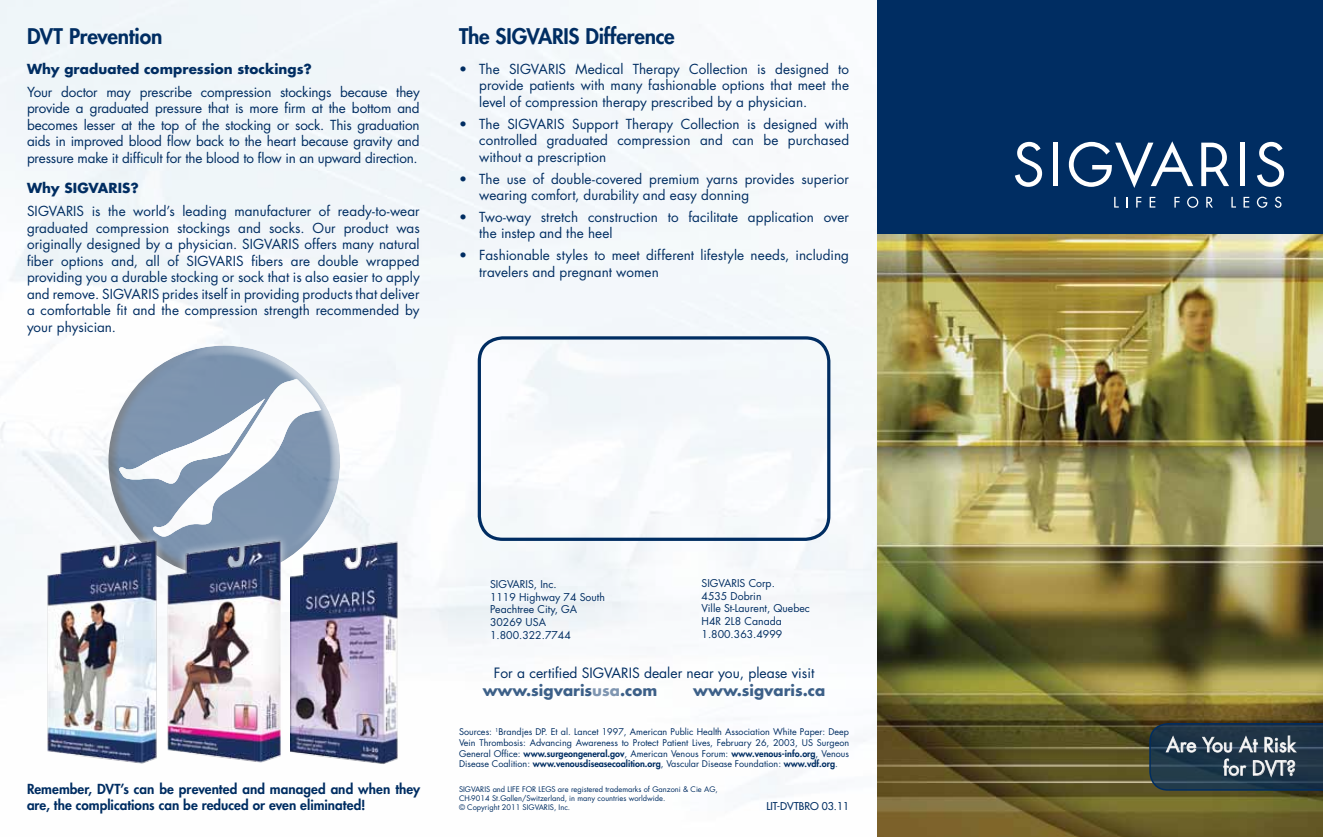
<style>
.page{position:relative;width:1323px;height:837px;background:#fff}
.page>*{position:absolute;margin:0;border:0;box-sizing:border-box;transform-origin:0 0}
.t1{font:800 21px "Futura";letter-spacing:-.01em;color:#002d62}
.t2{font:19.5px/23.4px "Futura";color:#fff;text-align:right}
.t3{font:700 15px "Futura";color:#3d6088}
.t4{font:13.8px "Futura";color:#002d62}
.t5{font:13.5px/16.5px "Futura";letter-spacing:.005em;color:#002d62;text-align:justify}
.t6{font:800 13.5px/16.5px "Futura";letter-spacing:.005em;color:#002d62}
.t7{font:700 13.5px "Futura";letter-spacing:.005em;color:#002d62}
.t8{font:10.5px/12.6px "Futura";color:#002d62}
.t9{font:10.5px "Futura";color:#002d62}
.t10{font:9px/10.8px "Futura";color:#002d62;text-align:justify}
.t11{font:7.5px/9px "Futura";color:#002d62}
.s1{color:#8096b1}
.s2{font-weight:800}
</style>
<div class="page">
<img style="left:0;top:0;width:878px;height:837px">
<div style="left:122px;top:344px;width:219px;height:223px;background:#fff;opacity:.75"></div>
<div style="left:107px;top:349px;width:200px;height:229px;background:#000;opacity:.75"></div>
<img style="left:878px;top:233px;width:445px;height:604px">
<div style="left:478px;top:336px;width:352px;height:205px;border:3px solid #002d62;border-radius:23px"></div>
<svg style="left:1149px;top:723px;width:174px;height:68px;background:#2d4355"></svg>
<div style="left:878px;top:0;width:445px;height:233px;background:#002d62"></div>
<svg style="left:1015px;top:142px;width:27px;height:45px"></svg>
<div style="left:1053px;top:143px;width:5px;height:43px;background:#fff"></div>
<div style="left:1240px;top:143px;width:5px;height:43px;background:#fff"></div>
<svg style="left:1257px;top:142px;width:27px;height:45px"></svg>
<svg style="left:1201px;top:143px;width:28px;height:43px"></svg>
<svg style="left:1069px;top:141px;width:124px;height:47px"></svg>
<svg style="left:1114px;top:197px;width:5px;height:11px"></svg>
<svg style="left:1126px;top:197px;width:2px;height:11px"></svg>
<svg style="left:1136px;top:197px;width:5px;height:11px"></svg>
<svg style="left:1150px;top:197px;width:5px;height:11px"></svg>
<svg style="left:1174px;top:197px;width:6px;height:11px"></svg>
<svg style="left:1187px;top:197px;width:11px;height:11px"></svg>
<svg style="left:1206px;top:197px;width:7px;height:11px"></svg>
<svg style="left:1231px;top:197px;width:5px;height:11px"></svg>
<svg style="left:1244px;top:197px;width:5px;height:11px"></svg>
<svg style="left:1257px;top:197px;width:10px;height:11px"></svg>
<svg style="left:1275px;top:197px;width:7px;height:11px"></svg>
<div style="left:158px;top:533px;width:131px;height:237px;background:#fff;opacity:.75"></div>
<img style="left:166px;top:536px;width:115px;height:229px">
<div style="left:39px;top:532px;width:126px;height:240px;background:#fff"></div>
<img style="left:47px;top:536px;width:111px;height:228px">
<div style="left:281px;top:534px;width:126px;height:238px;background:#fff"></div>
<img style="left:291px;top:536px;width:109px;height:228px">
<h1 class="t1" style="left:27px;top:22px;width:137px">DVT Prevention</h1>
<p class="t7" style="left:27px;top:60px;width:286px">Why graduated compression stockings?</p>
<p class="t5" style="left:27px;top:84px;width:394px">Your doctor may prescribe compression stockings because they provide a graduated pressure that is more firm at the bottom and becomes lesser at the top of the stocking or sock. This graduation aids in improved blood flow back to the heart because gravity and pressure make it difficult for the blood to flow in an upward direction.</p>
<p class="t7" style="left:27px;top:179px;width:113px">Why SIGVARIS?</p>
<p class="t5" style="left:27px;top:203px;width:394px">SIGVARIS is the world’s leading manufacturer of ready-to-wear graduated compression stockings and socks. Our product was originally designed by a physician. SIGVARIS offers many natural fiber options and, all of SIGVARIS fibers are double wrapped providing you a durable stocking or sock that is also easier to apply and remove. SIGVARIS prides itself in providing products that deliver a comfortable fit and the compression strength recommended by your physician.</p>
<h1 class="t1" style="left:459px;top:22px;width:217px">The SIGVARIS Difference</h1>
<p class="t5" style="left:479px;top:61px;width:371px;text-indent:-20px">• The SIGVARIS Medical Therapy Collection is designed to provide patients with many fashionable options that meet the level of compression therapy prescribed by a physician.</p>
<p class="t5" style="left:479px;top:116px;width:371px;text-indent:-20px">• The SIGVARIS Support Therapy Collection is designed with controlled graduated compression and can be purchased without a prescription</p>
<p class="t5" style="left:479px;top:170px;width:371px;text-indent:-20px">• The use of double-covered premium yarns provides superior wearing comfort, durability and easy donning</p>
<p class="t5" style="left:479px;top:209px;width:371px;text-indent:-20px">• Two-way stretch construction to facilitate application over the instep and the heel</p>
<p class="t5" style="left:479px;top:247px;width:371px;text-indent:-20px">• Fashionable styles to meet different lifestyle needs, including travelers and pregnant women</p>
<p class="t6" style="left:27px;top:780px;width:395px">Remember, DVT’s can be prevented and managed and when they are, the complications can be reduced or even eliminated!</p>
<p class="t8" style="left:490px;top:578px;width:116px">SIGVARIS, Inc.<br>1119 Highway 74 South<br>Peachtree City, GA<br>30269 USA<br>1.800.322.7744</p>
<p class="t8" style="left:702px;top:577px;width:110px">SIGVARIS Corp.<br>4535 Dobrin<br>Ville St-Laurent, Quebec<br>H4R 2L8 Canada<br>1.800.363.4999</p>
<p class="t4" style="left:494px;top:664px;width:322px">For a certified SIGVARIS dealer near you, please visit</p>
<p class="t3" style="left:483px;top:680px;width:176px">www.sigvaris<span class="s1">usa</span>.com</p>
<p class="t3" style="left:693px;top:680px;width:134px">www.sigvaris.ca</p>
<p class="t10" style="left:459px;top:726px;width:392px">Sources: <sup>1</sup>Brandjes DP. Et al. Lancet 1997, American Public Health Association White Paper: Deep Vein Thrombosis: Advancing Awareness to Protect Patient Lives, February 26, 2003, US Surgeon General Office: <span class="s2">www.surgeongeneral.gov</span>, American Venous Forum: <span class="s2">www.venous-info.org</span>, Venous Disease Coalition: <span class="s2">www.venousdiseasecoalition.org</span>, Vascular Disease Foundation: <span class="s2">www.vdf.org</span>.</p>
<p class="t11" style="left:459px;top:785px;width:260px">SIGVARIS and LIFE FOR LEGS are registered trademarks of Ganzoni &amp; Cie AG,<br>CH-9014 St.Gallen/Switzerland, in many countries worldwide.<br>© Copyright 2011 SIGVARIS, Inc.</p>
<p class="t9" style="left:766px;top:799px;width:84px">LIT-DVTBRO 03.11</p>
<h2 class="t2" style="left:1166px;top:733px;width:131px">Are You At Risk for DVT?</h2>
</div>
